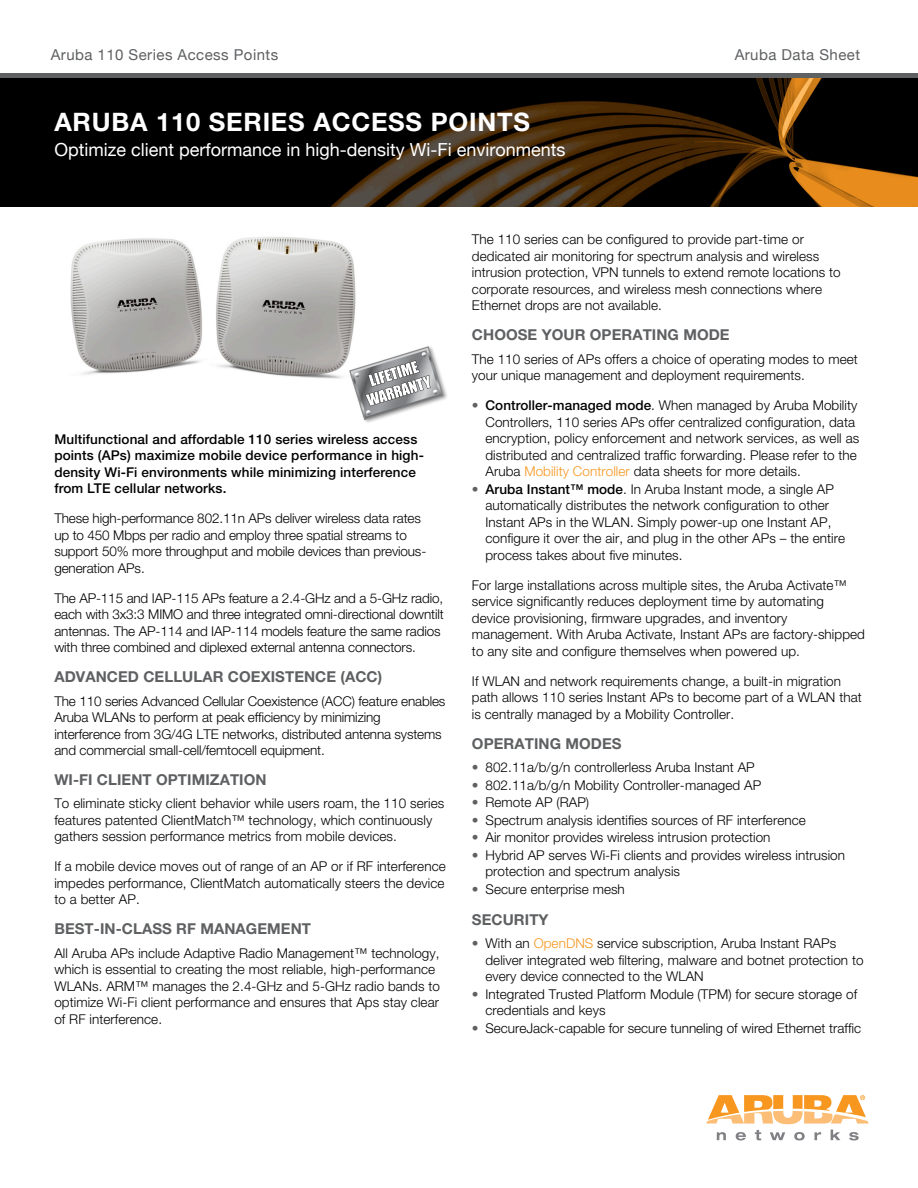
<style>
.page{position:relative;width:918px;height:1188px;background:#fff}
.page>*{position:absolute;margin:0;border:0;box-sizing:border-box;transform-origin:0 0}
.t1{font:700 25.5px "Helvetica Neue LT Std";letter-spacing:.03em;color:#fff}
.t2{font:18px "Helvetica Neue";color:#fff}
.t3{font:700 15px "Helvetica Neue LT Std";letter-spacing:.005em;color:#5e6062}
.t4{font:15px "Helvetica Neue";letter-spacing:.03em;color:#5e6062}
.t5{font:300 13.5px/16.5px "Helvetica Neue LT Std";letter-spacing:.005em;color:#000}
.t6{font:500 13.5px/16.5px "Helvetica Neue LT Std";letter-spacing:.01em;color:#000}
.s1{font-weight:500;color:#5e6062}
.s2{font-weight:500}
.s3{color:#f89720}
.s4{color:#5e6062}
</style>
<div class="page">
<div style="left:0;top:74px;width:918px;height:132px;background:#000"></div>
<img style="left:331px;top:78px;width:587px;height:128px">
<div style="left:0;top:73px;width:918px;height:5px;background:#5e6062"></div>
<svg style="left:706px;top:1095px;width:163px;height:29px"></svg>
<svg style="left:717px;top:1132px;width:9px;height:8px"></svg>
<svg style="left:736px;top:1132px;width:10px;height:8px"></svg>
<svg style="left:755px;top:1130px;width:6px;height:10px"></svg>
<svg style="left:770px;top:1132px;width:15px;height:8px"></svg>
<svg style="left:794px;top:1132px;width:11px;height:8px"></svg>
<svg style="left:815px;top:1132px;width:6px;height:8px"></svg>
<svg style="left:831px;top:1130px;width:9px;height:10px"></svg>
<svg style="left:849px;top:1132px;width:10px;height:8px"></svg>
<img style="left:70px;top:237px;width:286px;height:142px">
<img style="left:346px;top:342px;width:101px;height:81px">
<svg style="left:348px;top:345px;width:97px;height:76px"></svg>
<p class="t4" style="left:51px;top:43px;width:229px">Aruba 110 Series Access Points</p>
<p class="t4" style="left:735px;top:43px;width:127px">Aruba Data Sheet</p>
<h1 class="t1" style="left:54px;top:106px;width:172px">ARUBA 110 SERIES</h1>
<h1 class="t1" style="left:313px;top:106px;width:38px">ACCESS</h1>
<h1 class="t1" style="left:431px;top:106px;width:35px">POINTS</h1>
<h2 class="t2" style="left:54px;top:137px;width:513px">Optimize client performance in high-density Wi-Fi environments</h2>
<p class="t6" style="left:54px;top:431px;width:371px">Multifunctional and affordable 110 series wireless access points (APs) maximize mobile device performance in high&shy;density Wi-Fi environments while minimizing interference from LTE cellular networks.</p>
<p class="t5" style="left:54px;top:510px;width:373px">These high-performance 802.11n APs deliver wireless data rates up to 450 Mbps per radio and employ three spatial streams to support 50% more throughput and mobile devices than previous&shy;generation APs.</p>
<p class="t5" style="left:54px;top:590px;width:391px">The AP-115 and IAP-115 APs feature a 2.4-GHz and a 5-GHz radio, each with 3x3:3 MIMO and three integrated omni-directional downtilt antennas. The AP-114 and IAP-114 models feature the same radios with three combined and diplexed external antenna connectors.</p>
<p class="t3" style="left:54px;top:668px;width:329px">ADVANCED CELLULAR COEXISTENCE (ACC)</p>
<p class="t5" style="left:54px;top:692px;width:393px">The 110 series Advanced Cellular Coexistence (ACC) feature enables Aruba WLANs to perform at peak efficiency by minimizing interference from 3G/4G LTE networks, distributed antenna systems and commercial small-cell/femtocell equipment.</p>
<p class="t3" style="left:54px;top:771px;width:53px">WI-FI CLIENT</p>
<p class="t3" style="left:156px;top:771px;width:84px">OPTI MIZATION</p>
<p class="t5" style="left:54px;top:795px;width:391px">To eliminate sticky client behavior while users roam, the 110 series features patented ClientMatch™ technology, which continuously gathers session performance metrics from mobile devices.</p>
<p class="t5" style="left:54px;top:858px;width:393px;text-align:justify">If a mobile device moves out of range of an AP or if RF interference impedes performance, ClientMatch automatically steers the device to a better AP.</p>
<p class="t3" style="left:54px;top:920px;width:21px">BEST</p>
<p class="t3" style="left:94px;top:920px;width:198px">-IN-CLASS RF MANAGEMENT</p>
<p class="t5" style="left:54px;top:944px;width:387px">All Aruba APs include Adaptive Radio Management™ technology, which is essential to creating the most reliable, high-performance WLANs. ARM™ manages the 2.4-GHz and 5-GHz radio bands to optimize Wi-Fi client performance and ensures that Aps stay clear of RF interference.</p>
<p class="t5" style="left:472px;top:231px;width:370px">The 110 series can be configured to provide part-time or dedicated air monitoring for spectrum analysis and wireless intrusion protection, VPN tunnels to extend remote locations to corporate resources, and wireless mesh connections where Ethernet drops are not available.</p>
<p class="t3" style="left:472px;top:326px;width:34px">CHOOSE</p>
<p class="t3" style="left:542px;top:326px;width:22px">YOUR</p>
<p class="t3" style="left:590px;top:326px;width:119px">OPERATING MODE</p>
<p class="t5" style="left:472px;top:350px;width:387px">The 110 series of APs offers a choice of operating modes to meet your unique management and deployment requirements.</p>
<p class="t5" style="left:485px;top:397px;width:375px;text-indent:-14px"><span class="s1">•</span> <span class="s2">Controller-managed mode</span>. When managed by Aruba Mobility Controllers, 110 series APs offer centralized configuration, data encryption, policy enforcement and network services, as well as distributed and centralized traffic forwarding. Please refer to the Aruba <span class="s3">Mobility Controller</span> data sheets for more details.</p>
<p class="t5" style="left:485px;top:480px;width:361px;text-indent:-14px"><span class="s1">•</span> <span class="s2">Aruba Instant™ mode</span>. In Aruba Instant mode, a single AP automatically distributes the network configuration to other Instant APs in the WLAN. Simply power-up one Instant AP, configure it over the air, and plug in the other APs – the entire process takes about five minutes.</p>
<p class="t5" style="left:472px;top:576px;width:395px">For large installations across multiple sites, the Aruba Activate™ service significantly reduces deployment time by automating device provisioning, firmware upgrades, and inventory management. With Aruba Activate, Instant APs are factory-shipped to any site and configure themselves when powered up.</p>
<p class="t5" style="left:472px;top:672px;width:391px">If WLAN and network requirements change, a built-in migration path allows 110 series Instant APs to become part of a WLAN that is centrally managed by a Mobility Controller.</p>
<p class="t3" style="left:472px;top:734px;width:119px">OPERATING MODES</p>
<p class="t5" style="left:472px;top:759px;width:284px"><span class="s4">•</span> 802.11a/b/g/n controllerless Aruba Instant AP</p>
<p class="t5" style="left:472px;top:776px;width:291px"><span class="s4">•</span> 802.11a/b/g/n Mobility Controller-managed AP</p>
<p class="t5" style="left:472px;top:794px;width:119px"><span class="s4">•</span> Remote AP (RAP)</p>
<p class="t5" style="left:472px;top:811px;width:335px"><span class="s4">•</span> Spectrum analysis identifies sources of RF interference</p>
<p class="t5" style="left:472px;top:829px;width:300px"><span class="s4">•</span> Air monitor provides wireless intrusion protection</p>
<p class="t5" style="left:485px;top:847px;width:361px;text-indent:-14px"><span class="s4">•</span> Hybrid AP serves Wi-Fi clients and provides wireless intrusion protection and spectrum analysis</p>
<p class="t5" style="left:472px;top:881px;width:154px"><span class="s4">•</span> Secure enterprise mesh</p>
<p class="t3" style="left:472px;top:910px;width:76px">SECURITY</p>
<p class="t5" style="left:485px;top:935px;width:380px;text-indent:-14px"><span class="s4">•</span> With an <span class="s3">OpenDNS</span> service subscription, Aruba Instant RAPs deliver integrated web filtering, malware and botnet protection to every device connected to the WLAN</p>
<p class="t5" style="left:485px;top:986px;width:373px;text-indent:-14px"><span class="s4">•</span> Integrated Trusted Platform Module (TPM) for secure storage of credentials and keys</p>
<p class="t5" style="left:472px;top:1020px;width:391px"><span class="s4">•</span> SecureJack-capable for secure tunneling of wired Ethernet traffic</p>
</div>
